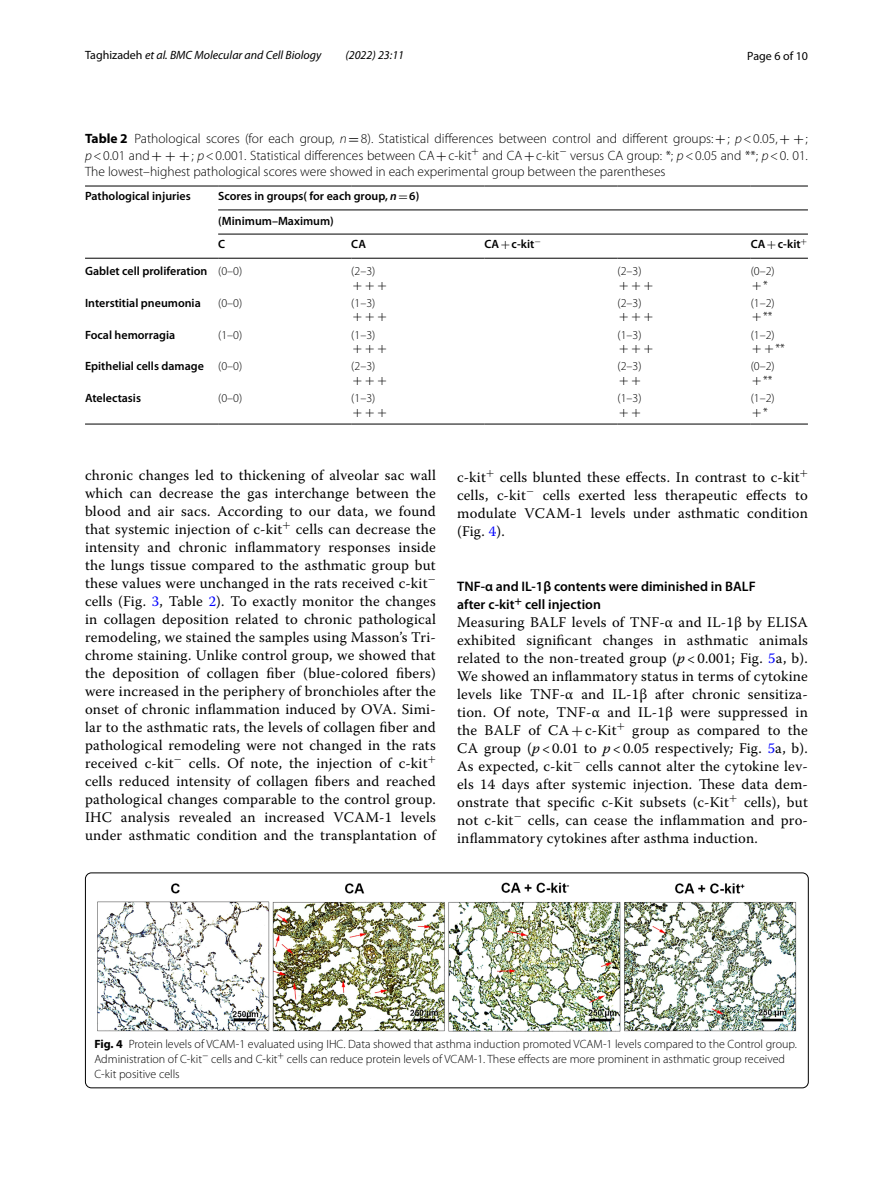
<style>
.page{position:relative;width:893px;height:1187px;background:#fff}
.page>*{position:absolute;margin:0;border:0;box-sizing:border-box;transform-origin:0 0}
.t1{font:14.7px/18px "Warnock Pro";letter-spacing:.015em;color:#000;text-align:justify}
.t2{font:600 13.8px/18px "Myriad Pro";color:#000}
.t3{font:300 13.5px/16.5px "Myriad Pro";color:#000;text-align:justify}
.t4{font:300 12px/13.5px "Myriad Pro";color:#000}
.t5{font:600 12px/24px "Myriad Pro";color:#000}
.t6{font:italic 12px "Myriad Pro";color:#000}
.t7{font:12px "MTSY";color:#000}
.t8{font:12px "Myriad Pro";color:#000}
.s1{font-style:normal}
.s2{font-weight:700}
.s3{font-style:italic}
.s4{font-family:"MTSY";font-weight:400}
.s5{font-weight:300}
.s6{font-family:"Myriad Pro";font-weight:300}
.s7{color:#00f}
.s8{font-family:"MTSY"}
</style>
<div class="page">
<hr style="left:85px;top:186px;width:133px;height:1px;background:#000">
<hr style="left:85px;top:258px;width:133px;height:1px;background:#000">
<hr style="left:218px;top:186px;width:133px;height:1px;background:#000">
<hr style="left:351px;top:186px;width:133px;height:1px;background:#000">
<hr style="left:484px;top:186px;width:134px;height:1px;background:#000">
<hr style="left:618px;top:186px;width:133px;height:1px;background:#000">
<hr style="left:751px;top:186px;width:57px;height:1px;background:#000">
<hr style="left:218px;top:258px;width:133px;height:1px;background:#000">
<hr style="left:351px;top:258px;width:133px;height:1px;background:#000">
<hr style="left:484px;top:258px;width:134px;height:1px;background:#000">
<hr style="left:618px;top:258px;width:133px;height:1px;background:#000">
<hr style="left:751px;top:258px;width:57px;height:1px;background:#000">
<hr style="left:85px;top:424px;width:133px;height:1px;background:#000">
<hr style="left:218px;top:424px;width:133px;height:1px;background:#000">
<hr style="left:351px;top:424px;width:133px;height:1px;background:#000">
<hr style="left:484px;top:424px;width:134px;height:1px;background:#000">
<hr style="left:618px;top:424px;width:133px;height:1px;background:#000">
<hr style="left:751px;top:424px;width:57px;height:1px;background:#000">
<hr style="left:218px;top:210px;width:590px;height:1px;background:#000">
<hr style="left:218px;top:234px;width:590px;height:1px;background:#000">
<img style="left:97px;top:882px;width:700px;height:150px">
<div style="left:85px;top:872px;width:723px;height:215px;border:1px solid #000;border-radius:6px"></div>
<p class="t6" style="left:85px;top:48px;width:238px"><span class="s1">Taghizadeh</span> et al. BMC Molecular and Cell Biology</p>
<p class="t6" style="left:345px;top:48px;width:60px">(2022) 23:11</p>
<p class="t8" style="left:747px;top:48px;width:62px">Page 6 of 10</p>
<p class="t3" style="left:85px;top:130px;width:724px"><span class="s2">Table 2</span> Pathological scores (for each group, <span class="s3">n</span><span class="s4">=</span>8). Statistical differences between control and different groups:<span class="s4">+</span>; <span class="s3">p</span>&lt;0.05,<span class="s4">+ +</span>; <span class="s3">p</span>&lt;0.01 and<span class="s4">+ + +</span>; <span class="s3">p</span>&lt;0.001. Statistical differences between CA<span class="s4">+</span>c-kit<sup>+</sup> and CA<span class="s4">+</span>c-kit<sup>−</sup> versus CA group: *; <span class="s3">p</span>&lt;0.05 and **; <span class="s3">p</span>&lt;0. 01.<br>The lowest–highest pathological scores were showed in each experimental group between the parentheses</p>
<p class="t5" style="left:85px;top:184px;width:107px">Pathological injuries</p>
<p class="t5" style="left:218px;top:184px;width:203px">Scores in groups( for each group, <span class="s3">n</span><span class="s4">=</span>6) (Minimum–Maximum)<br>C</p>
<p class="t5" style="left:351px;top:232px;width:16px">CA</p>
<p class="t5" style="left:484px;top:232px;width:58px">CA<span class="s4">+</span>c-kit<sup>−</sup></p>
<p class="t5" style="left:751px;top:232px;width:58px">CA<span class="s4">+</span>c-kit<sup>+</sup></p>
<p class="t5" style="left:85px;top:259px;width:159px">Gablet cell proliferation <span class="s5">(0–0)</span></p>
<p class="t4" style="left:351px;top:265px;width:26px">(2–3)</p>
<p class="t7" style="left:353px;top:277px;width:36px">+ + +</p>
<p class="t4" style="left:618px;top:265px;width:26px">(2–3)</p>
<p class="t7" style="left:619px;top:277px;width:36px">+ + +</p>
<p class="t4" style="left:751px;top:265px;width:26px">(0–2)</p>
<p class="t7" style="left:752px;top:277px;width:17px">+<span class="s6">*</span></p>
<p class="t5" style="left:85px;top:290px;width:117px">Interstitial pneumonia</p>
<p class="t4" style="left:218px;top:296px;width:26px">(0–0)</p>
<p class="t4" style="left:351px;top:296px;width:26px">(1–3)</p>
<p class="t7" style="left:353px;top:309px;width:36px">+ + +</p>
<p class="t4" style="left:618px;top:296px;width:26px">(2–3)</p>
<p class="t7" style="left:619px;top:309px;width:36px">+ + +</p>
<p class="t4" style="left:751px;top:296px;width:26px">(1–2) <span class="s4">+</span>**</p>
<p class="t5" style="left:85px;top:322px;width:92px">Focal hemorragia</p>
<p class="t4" style="left:218px;top:328px;width:26px">(1–0)</p>
<p class="t4" style="left:351px;top:328px;width:26px">(1–3)</p>
<p class="t7" style="left:353px;top:341px;width:36px">+ + +</p>
<p class="t4" style="left:618px;top:328px;width:26px">(1–3)</p>
<p class="t7" style="left:619px;top:341px;width:36px">+ + +</p>
<p class="t4" style="left:751px;top:328px;width:26px">(1–2)</p>
<p class="t7" style="left:752px;top:341px;width:34px">+ +<span class="s6">**</span></p>
<p class="t5" style="left:85px;top:354px;width:159px">Epithelial cells damage <span class="s5">(0–0)</span></p>
<p class="t4" style="left:351px;top:359px;width:26px">(2–3)</p>
<p class="t7" style="left:353px;top:372px;width:36px">+ + +</p>
<p class="t4" style="left:618px;top:359px;width:26px">(2–3)</p>
<p class="t7" style="left:619px;top:372px;width:23px">+ +</p>
<p class="t4" style="left:751px;top:359px;width:26px">(0–2) <span class="s4">+</span>**</p>
<p class="t5" style="left:85px;top:385px;width:58px">Atelectasis</p>
<p class="t4" style="left:218px;top:391px;width:26px">(0–0)</p>
<p class="t4" style="left:351px;top:391px;width:26px">(1–3)</p>
<p class="t7" style="left:353px;top:404px;width:36px">+ + +</p>
<p class="t4" style="left:618px;top:391px;width:26px">(1–3)</p>
<p class="t7" style="left:619px;top:404px;width:23px">+ +</p>
<p class="t4" style="left:751px;top:391px;width:26px">(1–2)</p>
<p class="t7" style="left:752px;top:404px;width:17px">+<span class="s6">*</span></p>
<p class="t1" style="left:85px;top:466px;width:352px">chronic changes led to thickening of alveolar sac wall which can decrease the gas interchange between the blood and air sacs. According to our data, we found that systemic injection of c-kit<sup>+</sup> cells can decrease the intensity and chronic inflammatory responses inside the lungs tissue compared to the asthmatic group but these values were unchanged in the rats received c-kit<sup>− </sup>cells (Fig. <span class="s7">3</span>, Table <span class="s7">2</span>). To exactly monitor the changes in collagen deposition related to chronic pathological remodeling, we stained the samples using Masson’s Tri&shy;chrome staining. Unlike control group, we showed that the deposition of collagen fiber (blue-colored fibers) were increased in the periphery of bronchioles after the onset of chronic inflammation induced by OVA. Simi&shy;lar to the asthmatic rats, the levels of collagen fiber and pathological remodeling were not changed in the rats received c-kit<sup>−</sup> cells. Of note, the injection of c-kit<sup>+ </sup>cells reduced intensity of collagen fibers and reached pathological changes comparable to the control group.<br>IHC analysis revealed an increased VCAM-1 levels under asthmatic condition and the transplantation of</p>
<p class="t1" style="left:457px;top:468px;width:352px">c-kit<sup>+</sup> cells blunted these effects. In contrast to c-kit<sup>+ </sup>cells, c-kit<sup>−</sup> cells exerted less therapeutic effects to modulate VCAM-1 levels under asthmatic condition (Fig. <span class="s7">4</span>).</p>
<p class="t2" style="left:457px;top:577px;width:300px">TNF‑α and IL‑1β contents were diminished in BALF after c‑kit<sup>+</sup> cell injection</p>
<p class="t1" style="left:457px;top:613px;width:352px">Measuring BALF levels of TNF-α and IL-1β by ELISA exhibited significant changes in asthmatic animals related to the non-treated group (<span class="s3">p</span> &lt; 0.001; Fig. <span class="s7">5</span>a, b).<br>We showed an inflammatory status in terms of cytokine levels like TNF-α and IL-1β after chronic sensitiza&shy;tion. Of note, TNF-α and IL-1β were suppressed in the BALF of CA<span class="s8">+</span>c-Kit<sup>+</sup> group as compared to the CA group (<span class="s3">p</span> &lt; 0.01 to <span class="s3">p</span> &lt; 0.05 respectively<span class="s3">;</span> Fig. <span class="s7">5</span>a, b).<br>As expected, c-kit<sup>−</sup> cells cannot alter the cytokine lev&shy;els 14 days after systemic injection. These data dem&shy;onstrate that specific c-Kit subsets (c-Kit<sup>+</sup> cells), but not c-kit<sup>−</sup> cells, can cease the inflammation and pro&shy;inflammatory cytokines after asthma induction.</p>
<p class="t4" style="left:94px;top:1036px;width:704px;line-height:15px"><span class="s2">Fig. 4</span> Protein levels of VCAM-1 evaluated using IHC. Data showed that asthma induction promoted VCAM-1 levels compared to the Control group.<br>Administration of C-kit<sup>−</sup> cells and C-kit<sup>+</sup> cells can reduce protein levels of VCAM-1. These effects are more prominent in asthmatic group received<br>C-kit positive cells</p>
</div>
